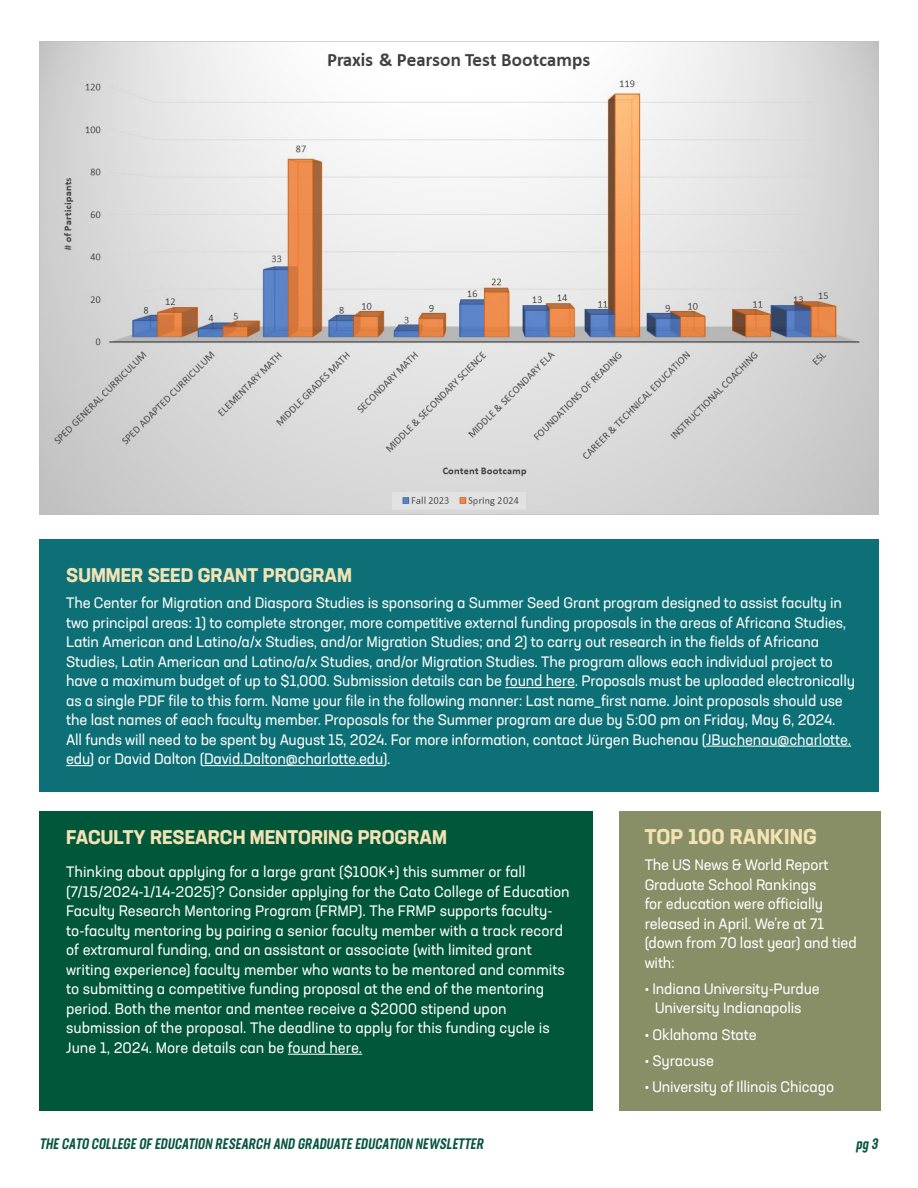
<style>
.page{position:relative;width:918px;height:1188px;background:#fff}
.page>*{position:absolute;margin:0;border:0;box-sizing:border-box;transform-origin:0 0}
.t1{font:700 21px "Neusa Next Std";letter-spacing:.01em;color:#f2e2b4}
.t2{font:700 19.5px "Neusa Next Std";color:#f2e2b4}
.body{font:15px/19.5px "Neusa Next Std";letter-spacing:-.01em;color:#fff}
.t3{font:italic 500 15px "Neusa Next Std Compact";color:#085542}
</style>
<div class="page">
<div style="left:39px;top:811px;width:554px;height:299px;background:#005739"></div>
<div style="left:39px;top:539px;width:840px;height:253px;background:#0d7076"></div>
<hr style="left:288px;top:1054px;width:74px;height:1px;background:#fff">
<hr style="left:505px;top:687px;width:70px;height:1px;background:#fff">
<hr style="left:706px;top:746px;width:145px;height:1px;background:#fff">
<svg style="left:66px;top:765px;width:24px;height:1px"></svg>
<hr style="left:204px;top:765px;width:179px;height:1px;background:#fff">
<div style="left:619px;top:811px;width:261px;height:299px;background:#888e66"></div>
<img style="left:39px;top:42px;width:840px;height:472px">
<p class="t2" style="left:66px;top:563px;width:287px">SUMMER SEED GRANT PROGRAM</p>
<p class="body" style="left:66px;top:593px;width:790px">The Center for Migration and Diaspora Studies is sponsoring a Summer Seed Grant program designed to assist faculty in two principal areas: 1) to complete stronger, more competitive external funding proposals in the areas of Africana Studies, Latin American and Latino/a/x Studies, and/or Migration Studies; and 2) to carry out research in the fields of Africana Studies, Latin American and Latino/a/x Studies, and/or Migration Studies. The program allows each individual project to have a maximum budget of up to $1,000. Submission details can be found here. Proposals must be uploaded electronically as a single PDF file to this form. Name your file in the following manner: Last name_first name. Joint proposals should use the last names of each faculty member. Proposals for the Summer program are due by 5:00 pm on Friday, May 6, 2024.<br>All funds will need to be spent by August 15, 2024. For more information, contact Jürgen Buchenau (JBuchenau@charlotte. edu) or David Dalton (David.Dalton@charlotte.edu).</p>
<p class="t2" style="left:66px;top:825px;width:382px">FACULTY RESEARCH MENTORING PROGRAM</p>
<p class="body" style="left:66px;top:862px;width:505px">Thinking about applying for a large grant ($100K+) this summer or fall (7/15/2024-1/14-2025)? Consider applying for the Cato College of Education Faculty Research Mentoring Program (FRMP). The FRMP supports faculty&shy;to-faculty mentoring by pairing a senior faculty member with a track record of extramural funding, and an assistant or associate (with limited grant writing experience) faculty member who wants to be mentored and commits to submitting a competitive funding proposal at the end of the mentoring period. Both the mentor and mentee receive a $2000 stipend upon submission of the proposal. The deadline to apply for this funding cycle is June 1, 2024. More details can be found here.</p>
<p class="t1" style="left:645px;top:823px;width:174px">TOP 100 RANKING</p>
<p class="body" style="left:645px;top:855px;width:213px">The US News &amp; World Report<br>Graduate School Rankings<br>for education were officially released in April. We’re at 71 (down from 70 last year) and tied with:</p>
<p class="body" style="left:645px;top:979px;width:177px;text-align:center">• Indiana University-Purdue<br>University Indianapolis</p>
<p class="body" style="left:645px;top:1024px;width:113px">• Oklahoma State</p>
<p class="body" style="left:645px;top:1051px;width:71px">• Syracuse</p>
<p class="body" style="left:645px;top:1077px;width:191px">• University of Illinois Chicago</p>
<p class="t3" style="left:39px;top:1134px;width:448px">THE CATO COLLEGE OF EDUCATION RESEARCH AND GRADUATE EDUCATION NEWSLETTER</p>
<p class="t3" style="left:856px;top:1134px;width:26px">pg 3</p>
</div>
